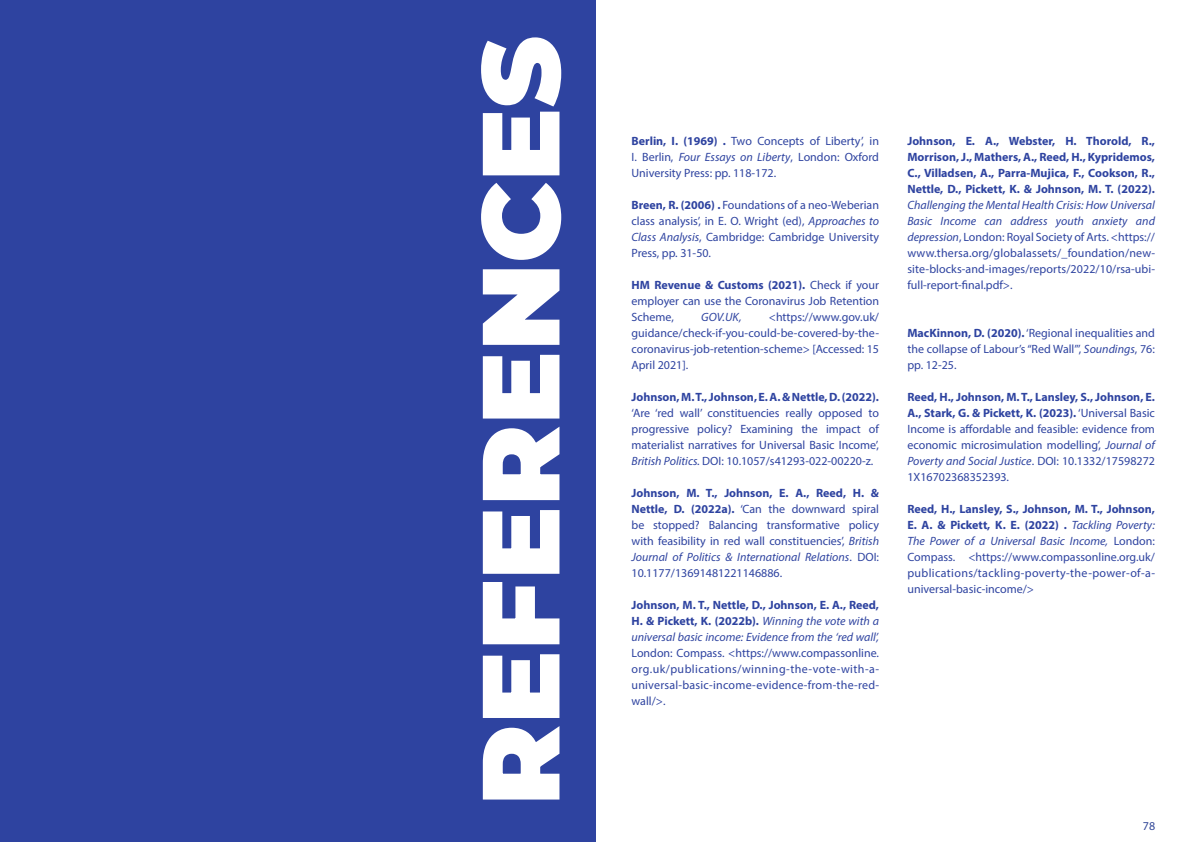
<style>
.page{position:relative;width:1191px;height:842px;background:#fff}
.page>*{position:absolute;margin:0;border:0;box-sizing:border-box;transform-origin:0 0}
.t1{font:900 109.5px "Montserrat";color:#fff}
.t2{font:12px/16px "Myriad Pro";color:#2e43a0;text-align:justify}
.t3{font:700 12px/16px "Myriad Pro";color:#2e43a0;text-align:justify}
.t4{font:italic 12px/16px "Myriad Pro";color:#2e43a0;text-align:justify}
.t5{font:12px "Myriad Pro";color:#304697}
.s1{font-weight:700}
.s2{font-style:italic}
.s3{font-weight:700;font-style:normal}
</style>
<div class="page">
<div style="left:0;top:0;width:595px;height:842px;background:#2e43a0"></div>
<h1 class="t1" style="left:447px;top:806px;width:771px;rotate:-90deg">REFERENCES</h1>
<p class="t2" style="left:631px;top:132px;width:249px"><span class="s1">Berlin, I. (1969) .</span> Two Concepts of Liberty’, in I. Berlin, <span class="s2">Four Essays on Liberty</span>, London: Oxford University Press: pp. 118-172.</p>
<p class="t2" style="left:631px;top:196px;width:249px"><span class="s1">Breen, R. (2006) .</span> Foundations of a neo-Weberian class analysis’, in E. O. Wright (ed), <span class="s2">Approaches to Class Analysis</span>, Cambridge: Cambridge University Press, pp. 31-50.</p>
<p class="t2" style="left:631px;top:276px;width:249px"><span class="s1">HM Revenue &amp; Customs (2021).</span> Check if your employer can use the Coronavirus Job Retention Scheme,</p>
<p class="t2" style="left:631px;top:308px;width:249px;text-indent:137px">&lt;https://www.gov.uk/ guidance/check-if-you-could-be-covered-by-the&shy;coronavirus-job-retention-scheme&gt; [Accessed: 15<br>April 2021].</p>
<p class="t3" style="left:631px;top:388px;width:249px">Johnson, M. T., Johnson, E. A. &amp; Nettle, D. (2022).</p>
<p class="t2" style="left:631px;top:404px;width:249px">‘Are ‘red wall’ constituencies really opposed to progressive policy? Examining the impact of materialist narratives for Universal Basic Income’, <span class="s2">British Politics.</span> DOI: 10.1057/s41293-022-00220-z.</p>
<p class="t2" style="left:631px;top:484px;width:249px"><span class="s1">Johnson, M. T., Johnson, E. A., Reed, H. &amp; Nettle, D. (2022a).</span> ‘Can the downward spiral be stopped? Balancing transformative policy with feasibility in red wall constituencies’, <span class="s2">British Journal of Politics &amp; International Relations</span>. DOI:<br>10.1177/13691481221146886.</p>
<p class="t4" style="left:631px;top:596px;width:249px"><span class="s3">Johnson, M. T., Nettle, D., Johnson, E. A., Reed, H. &amp; Pickett, K. (2022b).</span> Winning the vote with a universal basic income: Evidence from the ‘red wall’,</p>
<p class="t2" style="left:631px;top:644px;width:249px">London: Compass. &lt;https://www.compassonline. org.uk/publications/winning-the-vote-with-a&shy;universal-basic-income-evidence-from-the-red&shy;wall/&gt;.</p>
<p class="t4" style="left:701px;top:308px;width:42px">GOV.UK,</p>
<p class="t3" style="left:907px;top:132px;width:249px">Johnson, E. A., Webster, H. Thorold, R., Morrison, J., Mathers, A., Reed, H., Kypridemos, C., Villadsen, A., Parra-Mujica, F., Cookson, R., Nettle, D., Pickett, K. &amp; Johnson, M. T. (2022).</p>
<p class="t2" style="left:907px;top:196px;width:249px"><span class="s2">Challenging the Mental Health Crisis: How Universal Basic Income can address youth anxiety and depression</span>, London: Royal Society of Arts. &lt;https:// www.thersa.org/globalassets/_foundation/new&shy;site-blocks-and-images/reports/2022/10/rsa-ubi&shy;full-report-final.pdf&gt;.</p>
<p class="t2" style="left:907px;top:324px;width:249px"><span class="s1">MacKinnon, D. (2020).</span> ‘Regional inequalities and the collapse of Labour’s “Red Wall”’, <span class="s2">Soundings</span>, 76: pp. 12-25.</p>
<p class="t2" style="left:907px;top:388px;width:249px"><span class="s1">Reed, H., Johnson, M. T., Lansley, S., Johnson, E.<br>A., Stark, G. &amp; Pickett, K. (2023).</span> ‘Universal Basic Income is affordable and feasible: evidence from economic microsimulation modelling’, <span class="s2">Journal of Poverty and Social Justice</span>. DOI: 10.1332/17598272<br>1X16702368352393.</p>
<p class="t2" style="left:907px;top:500px;width:249px"><span class="s1">Reed, H., Lansley, S., Johnson, M. T., Johnson, E. A. &amp; Pickett, K. E. (2022) .</span> <span class="s2">Tackling Poverty:<br>The Power of a Universal Basic Income,</span> London:<br>Compass. &lt;https://www.compassonline.org.uk/ publications/tackling-poverty-the-power-of-a&shy;universal-basic-income/&gt;</p>
<p class="t5" style="left:1142px;top:818px;width:14px">78</p>
</div>
